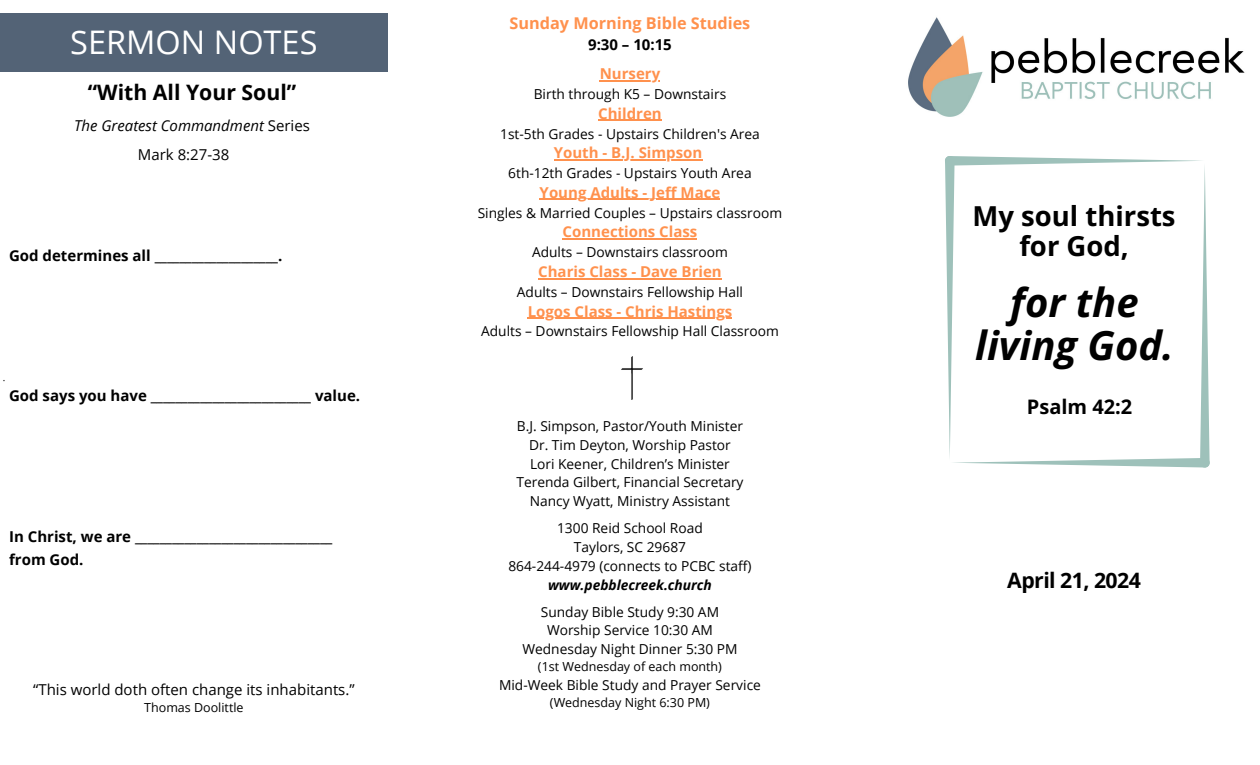
<style>
.page{position:relative;width:1260px;height:765px;background:#fff}
.page>*{position:absolute;margin:0;border:0;box-sizing:border-box;transform-origin:0 0}
.t1{font:italic 700 40px/43.1px "Open Sans";color:#000;text-align:center}
.t2{font:32.5px "Open Sans";color:#fff}
.t3{font:700 27.5px/30px "Open Sans";color:#000;text-align:center}
.t4{font:700 21.25px "Open Sans";color:#000}
.t5{font:700 21.25px "Open Sans";letter-spacing:-.025em;color:#000}
.t6{font:700 20px "Open Sans";color:#000}
.t7{font:700 16.25px "Open Sans";color:#ff914d}
.t8{font:700 15px/22.5px "Open Sans";color:#000}
.t9{font:700 15px "Open Sans";color:#ff914d}
.t10{font:15px "Open Sans";color:#000}
.t11{font:italic 15px "Open Sans";color:#000}
.t12{font:13.75px/18.8px "Open Sans";color:#000;text-align:center}
.t13{font:italic 700 13.75px "Open Sans";color:#000}
.t14{font:300 13.75px "Open Sans";color:#000}
.t15{font:12.5px "Open Sans";color:#000}
.s1{font-style:normal}
</style>
<div class="page">
<div style="left:0;top:14px;width:388px;height:58px;background:#536376"></div>
<img style="left:908px;top:17px;width:337px;height:100px">
<img style="left:621px;top:356px;width:22px;height:43px">
<svg style="left:951px;top:458px;width:259px;height:10px"></svg>
<svg style="left:1200px;top:166px;width:10px;height:302px"></svg>
<svg style="left:945px;top:156px;width:259px;height:10px"></svg>
<svg style="left:945px;top:156px;width:10px;height:304px"></svg>
<hr style="left:600px;top:80px;width:60px;height:1px;background:#ff914d">
<hr style="left:598px;top:120px;width:64px;height:1px;background:#ff914d">
<hr style="left:554px;top:159px;width:148px;height:1px;background:#ff914d">
<hr style="left:540px;top:199px;width:180px;height:1px;background:#ff914d">
<hr style="left:563px;top:239px;width:134px;height:1px;background:#ff914d">
<hr style="left:538px;top:278px;width:184px;height:1px;background:#ff914d">
<hr style="left:528px;top:318px;width:204px;height:1px;background:#ff914d">
<h2 class="t2" style="left:70px;top:19px;width:249px">SERMON NOTES</h2>
<h3 class="t4" style="left:88px;top:78px;width:210px">“With All Your Soul”</h3>
<p class="t11" style="left:74px;top:115px;width:238px">The Greatest Commandment <span class="s1">Series</span></p>
<p class="t10" style="left:138px;top:144px;width:93px">Mark 8:27-38</p>
<p class="t8" style="left:9px;top:244px;width:275px">God determines all ____________________.</p>
<p class="t14" style="left:3px;top:367px;width:5px">.</p>
<p class="t8" style="left:9px;top:384px;width:353px">God says you have __________________________ value.</p>
<p class="t8" style="left:9px;top:525px;width:325px">In Christ, we are ________________________________ from God.</p>
<p class="t10" style="left:33px;top:679px;width:323px">“This world doth often change its inhabitants.”</p>
<p class="t15" style="left:144px;top:699px;width:101px">Thomas Doolittle</p>
<p class="t7" style="left:510px;top:11px;width:242px">Sunday Morning Bible Studies</p>
<p class="t8" style="left:588px;top:33px;width:85px">9:30 – 10:15</p>
<p class="t9" style="left:600px;top:63px;width:62px">Nursery</p>
<p class="t12" style="left:534px;top:84px;width:194px">Birth through K5 – Downstairs</p>
<p class="t9" style="left:598px;top:103px;width:65px">Children</p>
<p class="t12" style="left:500px;top:124px;width:261px">1st-5th Grades - Upstairs Children's Area</p>
<p class="t9" style="left:554px;top:142px;width:150px">Youth - B.J. Simpson</p>
<p class="t12" style="left:508px;top:163px;width:245px">6th-12th Grades - Upstairs Youth Area</p>
<p class="t9" style="left:540px;top:182px;width:182px">Young Adults - Jeff Mace</p>
<p class="t12" style="left:478px;top:203px;width:306px">Singles &amp; Married Couples – Upstairs classroom</p>
<p class="t9" style="left:563px;top:221px;width:136px">Connections Class</p>
<p class="t12" style="left:532px;top:243px;width:197px">Adults – Downstairs classroom</p>
<p class="t9" style="left:538px;top:261px;width:185px">Charis Class - Dave Brien</p>
<p class="t12" style="left:517px;top:282px;width:228px">Adults – Downstairs Fellowship Hall</p>
<p class="t9" style="left:528px;top:301px;width:206px">Logos Class - Chris Hastings</p>
<p class="t12" style="left:481px;top:322px;width:299px">Adults – Downstairs Fellowship Hall Classroom</p>
<p class="t12" style="left:516px;top:417px;width:229px">B.J. Simpson, Pastor/Youth Minister Dr. Tim Deyton, Worship Pastor Lori Keener, Children’s Minister Terenda Gilbert, Financial Secretary Nancy Wyatt, Ministry Assistant</p>
<p class="t12" style="left:508px;top:519px;width:245px">1300 Reid School Road<br>Taylors, SC 29687<br>864-244-4979 (connects to PCBC staff)</p>
<p class="t13" style="left:548px;top:575px;width:165px">www.pebblecreek.church</p>
<p class="t12" style="left:522px;top:602px;width:217px">Sunday Bible Study 9:30 AM<br>Worship Service 10:30 AM<br>Wednesday Night Dinner 5:30 PM</p>
<p class="t15" style="left:538px;top:658px;width:186px">(1st Wednesday of each month)</p>
<p class="t12" style="left:499px;top:675px;width:263px">Mid-Week Bible Study and Prayer Service</p>
<p class="t15" style="left:550px;top:694px;width:162px">(Wednesday Night 6:30 PM)</p>
<h3 class="t3" style="left:973px;top:200px;width:205px">My soul thirsts for God,</h3>
<h1 class="t1" style="left:975px;top:280px;width:200px">for the living God.</h1>
<h3 class="t6" style="left:1027px;top:392px;width:107px">Psalm 42:2</h3>
<h3 class="t5" style="left:1007px;top:565px;width:135px">April 21, 2024</h3>
</div>
